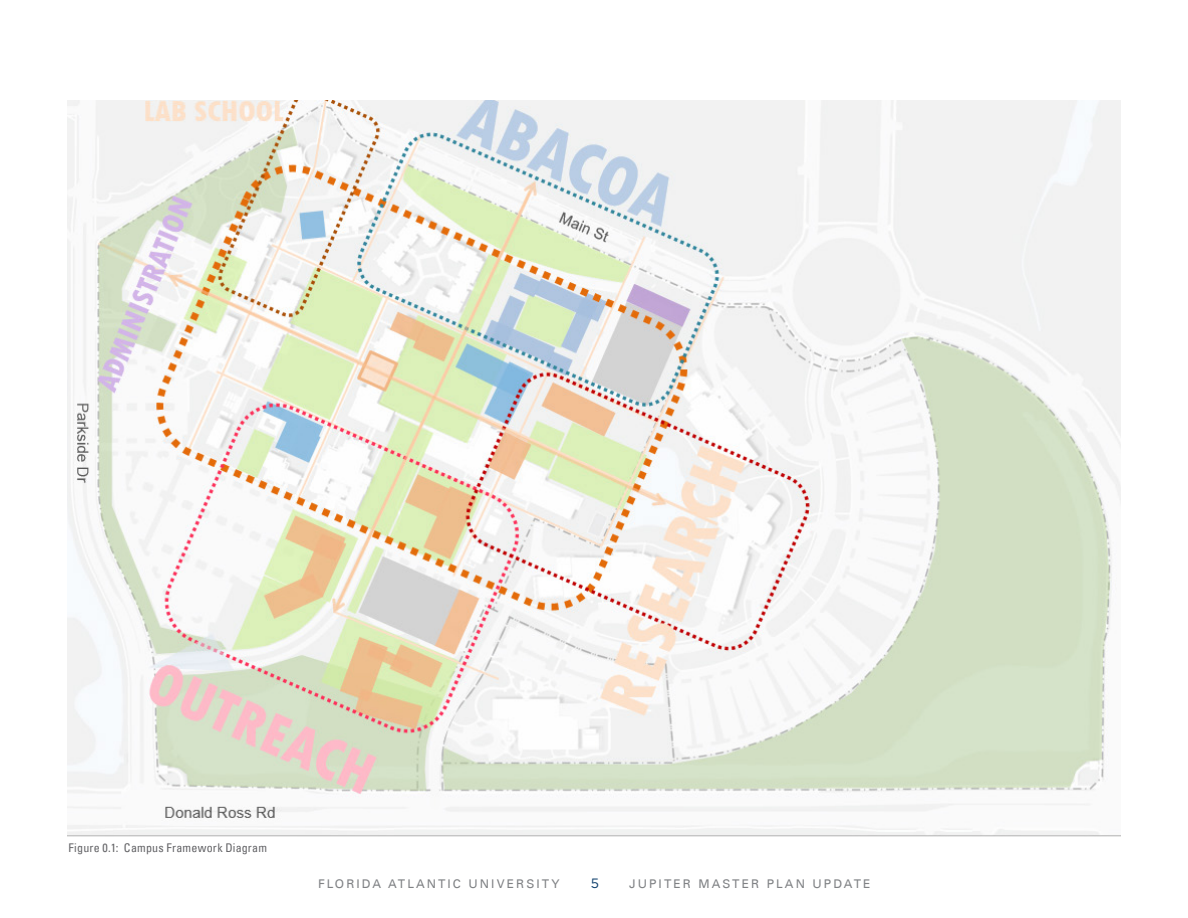
<style>
.page{position:relative;width:1188px;height:918px;background:#fff}
.page>*{position:absolute;margin:0;border:0;box-sizing:border-box;transform-origin:0 0}
.t1{font:13.5px "Gotham";color:#083a68}
.t2{font:12px "Univers LT";letter-spacing:.175em;color:#808285}
.t3{font:condensed 12px "Univers LT";letter-spacing:.015em;color:#636366}
</style>
<div class="page">
<img style="left:68px;top:101px;width:1052px;height:736px">
<p class="t3" style="left:68px;top:841px;width:200px">Figure 0.1: Campus Framework Diagram</p>
<p class="t2" style="left:318px;top:876px;width:243px">FLORIDA ATLANTIC UNIVERSITY</p>
<p class="t1" style="left:591px;top:874px;width:10px">5</p>
<p class="t2" style="left:629px;top:876px;width:243px">JUPITER MASTER PLAN UPDATE</p>
</div>
